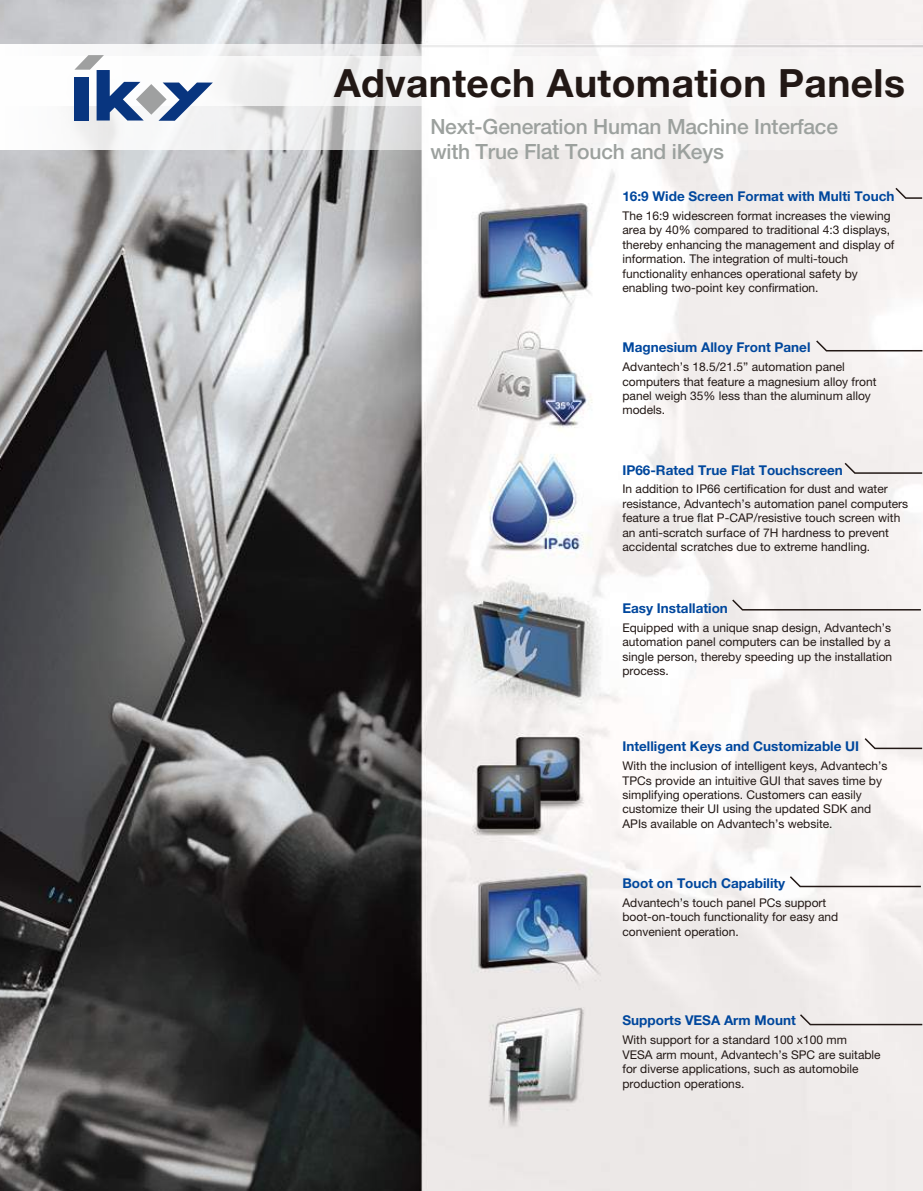
<style>
.page{position:relative;width:923px;height:1191px;background:#fff}
.page>*{position:absolute;margin:0;border:0;box-sizing:border-box;transform-origin:0 0}
.t1{font:700 39px "Helvetica Neue LT Std";letter-spacing:.01em;color:#221815}
.t2{font:500 21px/25.2px "Helvetica Neue LT Std";letter-spacing:-.01em;color:#9ca19e}
.t3{font:700 13.5px "Helvetica Neue LT Std";color:#00479d}
.t4{font:12px/14.4px "Helvetica Neue LT Std";color:#221815}
</style>
<div class="page">
<img style="left:0;top:0;width:922px;height:1191px">
<svg style="left:893px;top:186px;width:29px;height:14px"></svg>
<svg style="left:814px;top:339px;width:108px;height:13px"></svg>
<svg style="left:842px;top:461px;width:80px;height:13px"></svg>
<svg style="left:862px;top:736px;width:60px;height:14px"></svg>
<svg style="left:730px;top:598px;width:192px;height:13px"></svg>
<svg style="left:798px;top:1012px;width:124px;height:14px;background:#dad5d4"></svg>
<svg style="left:0;top:44px;width:922px;height:105px"></svg>
<div style="left:0;top:56px;width:922px;height:50px;background:#f8f6f6"></div>
<svg style="left:74px;top:55px;width:139px;height:66px"></svg>
<svg style="left:788px;top:874px;width:134px;height:14px"></svg>
<h1 class="t1" style="left:334px;top:59px;width:572px">Advantech Automation Panels</h1>
<h2 class="t2" style="left:430px;top:114px;width:409px">Next-Generation Human Machine Interface with True Flat Touch and iKeys</h2>
<p class="t3" style="left:622px;top:188px;width:273px">16:9 Wide Screen Format with Multi Touch</p>
<p class="t4" style="left:622px;top:208px;width:273px">The 16:9 widescreen format increases the viewing area by 40% compared to traditional 4:3 displays, thereby enhancing the management and display of information. The integration of multi-touch functionality enhances operational safety by enabling two-point key confirmation.</p>
<p class="t3" style="left:622px;top:339px;width:189px">Magnesium Alloy Front Panel</p>
<p class="t4" style="left:622px;top:359px;width:255px">Advantech’s 18.5/21.5” automation panel computers that feature a magnesium alloy front panel weigh 35% less than the aluminum alloy models.</p>
<p class="t3" style="left:622px;top:461px;width:222px">IP66-Rated True Flat Touchscreen</p>
<p class="t4" style="left:622px;top:482px;width:287px">In addition to IP66 certification for dust and water resistance, Advantech’s automation panel computers feature a true flat P-CAP/resistive touch screen with an anti-scratch surface of 7H hardness to prevent accidental scratches due to extreme handling.</p>
<p class="t3" style="left:622px;top:600px;width:107px">Easy Installation</p>
<p class="t4" style="left:622px;top:620px;width:271px">Equipped with a unique snap design, Advantech’s automation panel computers can be installed by a single person, thereby speeding up the installation process.</p>
<p class="t3" style="left:622px;top:738px;width:238px">Intelligent Keys and Customizable UI</p>
<p class="t4" style="left:622px;top:758px;width:266px">With the inclusion of intelligent keys, Advantech’s TPCs provide an intuitive GUI that saves time by simplifying operations. Customers can easily customize their UI using the updated SDK and APIs available on Advantech’s website.</p>
<p class="t3" style="left:622px;top:874px;width:164px">Boot on Touch Capability</p>
<p class="t4" style="left:622px;top:895px;width:217px">Advantech’s touch panel PCs support boot-on-touch functionality for easy and convenient operation.</p>
<p class="t3" style="left:622px;top:1012px;width:175px">Supports VESA Arm Mount</p>
<p class="t4" style="left:622px;top:1032px;width:260px">With support for a standard 100 x100 mm<br>VESA arm mount, Advantech’s SPC are suitable for diverse applications, such as automobile production operations.</p>
</div>
